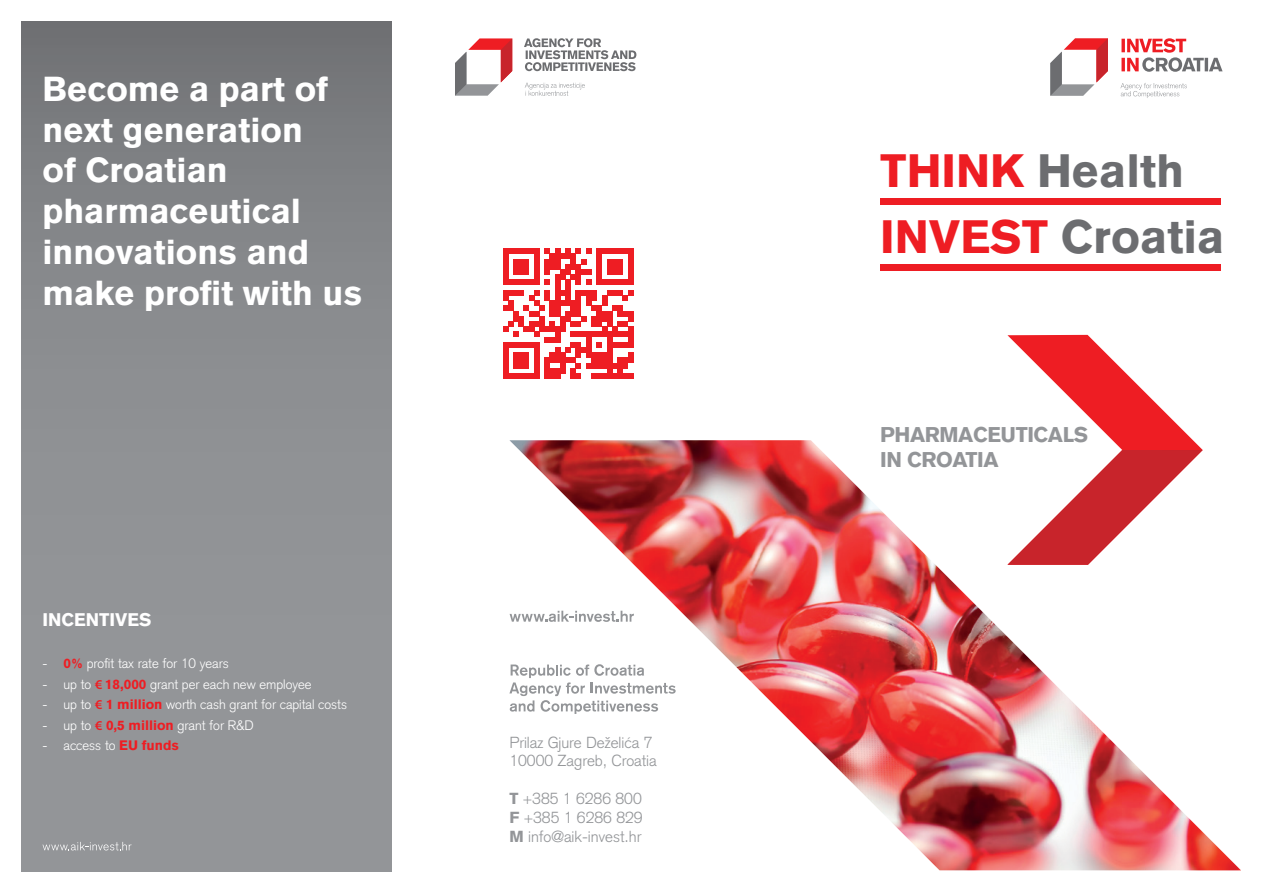
<style>
.page{position:relative;width:1263px;height:893px;background:#fff}
.page>*{position:absolute;margin:0;border:0;box-sizing:border-box;transform-origin:0 0}
.t1{font:900 46.05px "Akzidenz Grotesk";color:#6c6d70}
.t2{font:900 34.05px/41px "Akzidenz Grotesk";color:#fff}
.t3{font:900 21px/25.2px "Akzidenz Grotesk";letter-spacing:-.02em;color:#939598}
.t4{font:900 18px "Akzidenz Grotesk";color:#fff}
.t5{font:300 15.75px "Akzidenz Grotesk";color:#939598}
.t6{font:300 13.5px "Akzidenz Grotesk";color:#fff}
.s1{font-weight:900;color:#ee1d23}
.s2{font-family:"Myriad Pro";font-weight:600;color:#ee1d23}
.s3{font-weight:900}
.s4{color:#ee1d23}
</style>
<div class="page">
<div style="left:21px;top:21px;width:370px;height:851px;background:linear-gradient(to bottom,#7a7b7e,#9b9da0)"></div>
<svg style="left:43px;top:842px;width:89px;height:8px"></svg>
<img style="left:509px;top:440px;width:732px;height:430px">
<svg style="left:503px;top:248px;width:130px;height:131px"></svg>
<svg style="left:510px;top:611px;width:124px;height:11px"></svg>
<svg style="left:509px;top:664px;width:167px;height:50px"></svg>
<svg style="left:455px;top:38px;width:57px;height:58px"></svg>
<svg style="left:525px;top:83px;width:60px;height:13px"></svg>
<svg style="left:524px;top:38px;width:112px;height:33px"></svg>
<svg style="left:1007px;top:335px;width:196px;height:230px"></svg>
<svg style="left:1050px;top:38px;width:58px;height:58px"></svg>
<svg style="left:1121px;top:38px;width:101px;height:34px"></svg>
<svg style="left:1120px;top:83px;width:67px;height:15px"></svg>
<div style="left:880px;top:198px;width:340px;height:6px;background:#ee1d23"></div>
<div style="left:880px;top:264px;width:340px;height:6px;background:#ee1d23"></div>
<p class="t2" style="left:43px;top:68px;width:321px">Become a part of next generation<br>of Croatian pharmaceutical innovations and make profit with us</p>
<p class="t4" style="left:43px;top:609px;width:111px">INCENTIVES</p>
<p class="t6" style="left:43px;top:656px;width:188px">- <span class="s1">0%</span> profit tax rate for 10 years</p>
<p class="t6" style="left:43px;top:676px;width:271px">- up to <span class="s2">€</span> <span class="s1">18,000</span> grant per each new employee</p>
<p class="t6" style="left:43px;top:696px;width:306px">- up to <span class="s2">€</span> <span class="s1">1 million</span> worth cash grant for capital costs</p>
<p class="t6" style="left:43px;top:717px;width:213px">- up to <span class="s2">€</span> <span class="s1">0,5 million</span> grant for R&amp;D</p>
<p class="t6" style="left:43px;top:737px;width:138px">- access to <span class="s1">EU funds</span></p>
<p class="t5" style="left:509px;top:733px;width:144px">Prilaz Gjure DeželiÊa 7</p>
<p class="t5" style="left:509px;top:752px;width:149px">10000 Zagreb, Croatia</p>
<p class="t5" style="left:509px;top:789px;width:134px"><span class="s3">T</span> +385 1 6286 800</p>
<p class="t5" style="left:509px;top:808px;width:135px"><span class="s3">F</span> +385 1 6286 829</p>
<p class="t5" style="left:509px;top:827px;width:133px"><span class="s3">M</span> info@aik-invest.hr</p>
<p class="t1" style="left:880px;top:143px;width:306px"><span class="s4">THINK</span> Health</p>
<p class="t1" style="left:880px;top:209px;width:346px"><span class="s4">INVEST</span> Croatia</p>
<p class="t3" style="left:880px;top:422px;width:210px">PHARMACEUTICALS<br>IN CROATIA</p>
</div>
